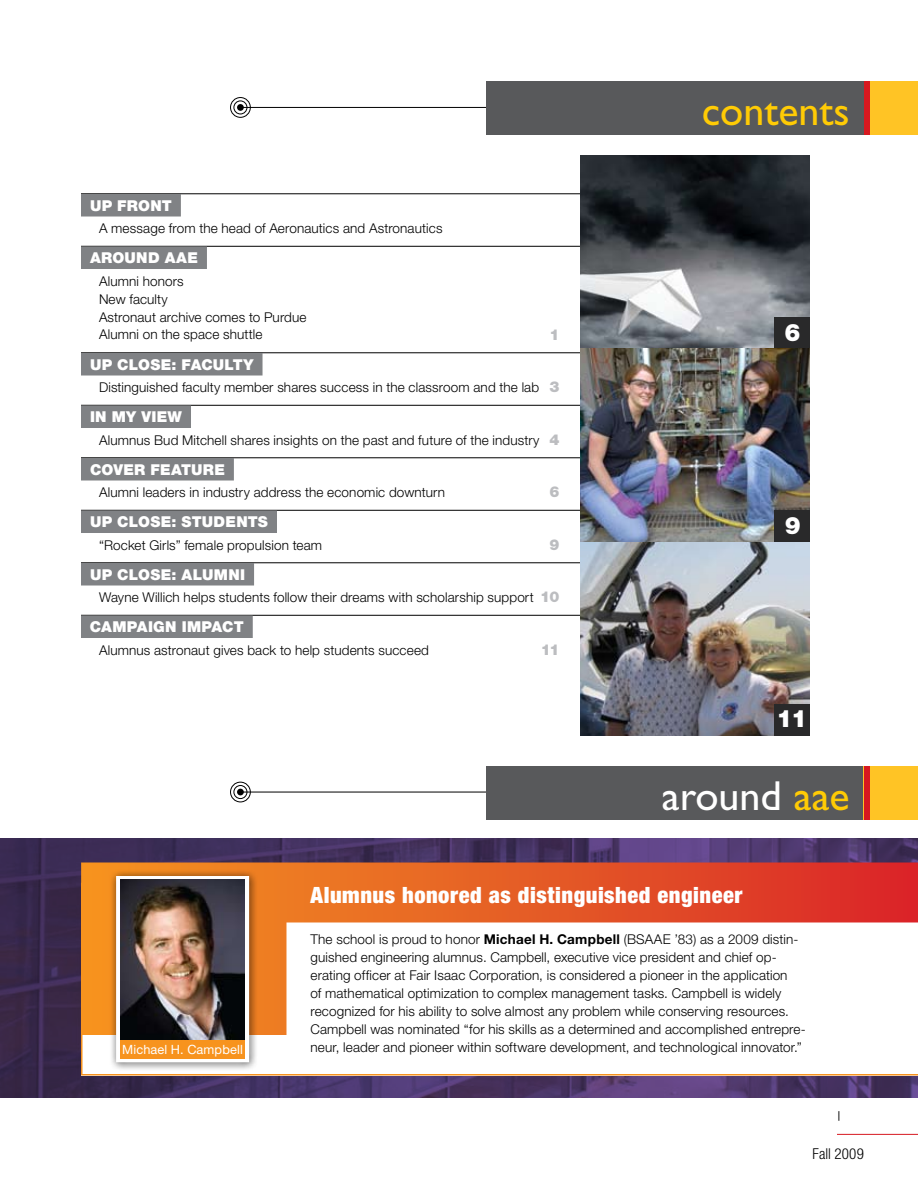
<style>
.page{position:relative;width:918px;height:1188px;background:#fff}
.page>*{position:absolute;margin:0;border:0;box-sizing:border-box;transform-origin:0 0}
.t1{font:42px "Gill Sans";color:#fff}
.t2{font:42px "Gill Sans";color:#ffcb05}
.t3{font:900 24px "Helvetica Neue LT Std";color:#fff}
.t4{font:900 condensed 22.5px "Helvetica Neue";letter-spacing:.02em;color:#fff}
.t5{font:900 15px "Helvetica Neue LT Std";letter-spacing:.02em;color:#fff}
.t6{font:300 condensed 15px "Helvetica Neue";letter-spacing:.01em;color:#000}
.t7{font:900 15px "Helvetica Neue LT Std";color:#bcbdc0}
.t8{font:300 15px "SF Grandezza";color:#000}
.t9{font:300 13.5px/18px "Helvetica Neue";letter-spacing:.01em;color:#000}
.t10{font:12.75px "Helvetica Neue";letter-spacing:.01em;color:#fff}
.s1{font-family:"Helvetica Neue LT Std";font-weight:900;font-size:15px;color:#bcbdc0}
.s2{color:#ffcb05}
.s3{font-weight:700}
</style>
<div class="page">
<img style="left:0;top:838px;width:918px;height:260px">
<hr style="left:837px;top:1134px;width:81px;height:1px;background:#d71920">
<hr style="left:81px;top:194px;width:499px;height:1px;background:#000">
<div style="left:81px;top:194px;width:100px;height:23px;background:#808285"></div>
<hr style="left:81px;top:246px;width:499px;height:1px;background:#000">
<div style="left:81px;top:247px;width:126px;height:22px;background:#808285"></div>
<hr style="left:81px;top:353px;width:499px;height:1px;background:#000">
<div style="left:81px;top:353px;width:182px;height:23px;background:#808285"></div>
<hr style="left:81px;top:405px;width:499px;height:1px;background:#000">
<div style="left:81px;top:406px;width:110px;height:22px;background:#808285"></div>
<hr style="left:81px;top:458px;width:499px;height:1px;background:#000">
<div style="left:81px;top:458px;width:153px;height:23px;background:#808285"></div>
<hr style="left:81px;top:510px;width:499px;height:1px;background:#000">
<div style="left:81px;top:511px;width:196px;height:22px;background:#808285"></div>
<hr style="left:81px;top:563px;width:499px;height:1px;background:#000">
<div style="left:81px;top:563px;width:173px;height:23px;background:#808285"></div>
<hr style="left:81px;top:615px;width:499px;height:1px;background:#000">
<div style="left:81px;top:616px;width:172px;height:22px;background:#808285"></div>
<img style="left:580px;top:155px;width:230px;height:194px">
<div style="left:774px;top:317px;width:36px;height:32px;background:#29292a"></div>
<img style="left:580px;top:349px;width:230px;height:193px">
<div style="left:774px;top:511px;width:36px;height:31px;background:#29292a"></div>
<img style="left:580px;top:542px;width:230px;height:194px">
<div style="left:774px;top:704px;width:36px;height:32px;background:#29292a"></div>
<svg style="left:80px;top:881px;width:838px;height:195px"></svg>
<svg style="left:81px;top:862px;width:837px;height:173px"></svg>
<div style="left:109px;top:869px;width:149px;height:202px;background:#000;opacity:.75"></div>
<div style="left:116px;top:876px;width:133px;height:186px;border:5px solid #fff"></div>
<img style="left:120px;top:880px;width:125px;height:160px">
<div style="left:120px;top:1040px;width:125px;height:19px;background:#f7931e"></div>
<hr style="left:240px;top:792px;width:678px;height:1px;background:#000">
<div style="left:230px;top:782px;width:21px;height:20px;border:1px solid #000;border-radius:50%"></div>
<div style="left:234px;top:785px;width:13px;height:14px;border:1px solid #000;border-radius:50%"></div>
<div style="left:237px;top:789px;width:7px;height:6px;background:#000;border-radius:50%"></div>
<div style="left:486px;top:766px;width:432px;height:54px;background:#58595b"></div>
<div style="left:864px;top:766px;width:54px;height:54px;background:#ffc425"></div>
<div style="left:864px;top:766px;width:5px;height:54px;background:#d71920"></div>
<hr style="left:240px;top:107px;width:678px;height:1px;background:#000">
<div style="left:230px;top:97px;width:21px;height:21px;border:1px solid #000;border-radius:50%"></div>
<div style="left:234px;top:101px;width:13px;height:13px;border:1px solid #000;border-radius:50%"></div>
<div style="left:237px;top:104px;width:7px;height:7px;background:#000;border-radius:50%"></div>
<div style="left:486px;top:81px;width:432px;height:54px;background:#58595b"></div>
<div style="left:864px;top:81px;width:54px;height:54px;background:#ffc425"></div>
<div style="left:864px;top:81px;width:6px;height:54px;background:#d71920"></div>
<p class="t5" style="left:90px;top:196px;width:83px">UP FRONT</p>
<p class="t9" style="left:99px;top:219px;width:345px">A message from the head of Aeronautics and Astronautics</p>
<p class="t5" style="left:90px;top:249px;width:24px">AROUND</p>
<p class="t5" style="left:165px;top:249px;width:35px">AAE</p>
<p class="t9" style="left:99px;top:271px;width:209px">Alumni honors<br>New faculty<br>Astronaut archive comes to Purdue<br>Alumni on the space shuttle</p>
<p class="t7" style="left:549px;top:325px;width:12px">1</p>
<p class="t5" style="left:90px;top:355px;width:103px">UP CLOSE: FACULTY</p>
<p class="t9" style="left:99px;top:378px;width:462px">Distinguished faculty member shares success in the classroom and the lab <span class="s1">3</span></p>
<p class="t5" style="left:90px;top:408px;width:73px">IN MY VIEW</p>
<p class="t9" style="left:99px;top:430px;width:462px">Alumnus Bud Mitchell shares insights on the past and future of the industry <span class="s1">4</span></p>
<p class="t5" style="left:90px;top:460px;width:136px">COVER FEATURE</p>
<p class="t9" style="left:99px;top:483px;width:348px">Alumni leaders in industry address the economic downturn</p>
<p class="t7" style="left:549px;top:483px;width:12px">6</p>
<p class="t5" style="left:90px;top:513px;width:104px">UP CLOSE: STUDENTS</p>
<p class="t9" style="left:99px;top:535px;width:225px">“Rocket Girls” female propulsion team</p>
<p class="t7" style="left:549px;top:535px;width:12px">9</p>
<p class="t5" style="left:90px;top:565px;width:157px">UP CLOSE: ALUMNI</p>
<p class="t9" style="left:99px;top:588px;width:462px">Wayne Willich helps students follow their dreams with scholarship support <span class="s1">10</span></p>
<p class="t5" style="left:90px;top:618px;width:23px">CAMPAIGN</p>
<p class="t5" style="left:182px;top:618px;width:18px">IMPACT</p>
<p class="t9" style="left:99px;top:640px;width:331px">Alumnus astronaut gives back to help students succeed</p>
<p class="t7" style="left:541px;top:640px;width:20px">11</p>
<h1 class="t2" style="left:702px;top:87px;width:149px">contents</h1>
<h2 class="t3" style="left:785px;top:318px;width:18px">6</h2>
<h2 class="t3" style="left:785px;top:511px;width:18px">9</h2>
<h2 class="t3" style="left:776px;top:704px;width:32px">11</h2>
<h1 class="t1" style="left:662px;top:771px;width:189px">around <span class="s2">aae</span></h1>
<p class="t10" style="left:122px;top:1042px;width:122px">Michael H. Campbell</p>
<h3 class="t4" style="left:310px;top:881px;width:434px">Alumnus honored as distinguished engineer</h3>
<p class="t9" style="left:310px;top:930px;width:497px">The school is proud to honor <span class="s3">Michael H. Campbell</span> (BSAAE ’83) as a 2009 distin&shy;guished engineering alumnus. Campbell, executive vice president and chief op&shy;erating officer at Fair Isaac Corporation, is considered a pioneer in the application<br>of mathematical optimization to complex management tasks. Campbell is widely recognized for his ability to solve almost any problem while conserving resources.<br>Campbell was nominated “for his skills as a determined and accomplished entrepre&shy;neur, leader and pioneer within software development, and technological innovator.”</p>
<p class="t8" style="left:837px;top:1107px;width:5px">1</p>
<p class="t6" style="left:813px;top:1146px;width:53px">Fall 2009</p>
</div>
